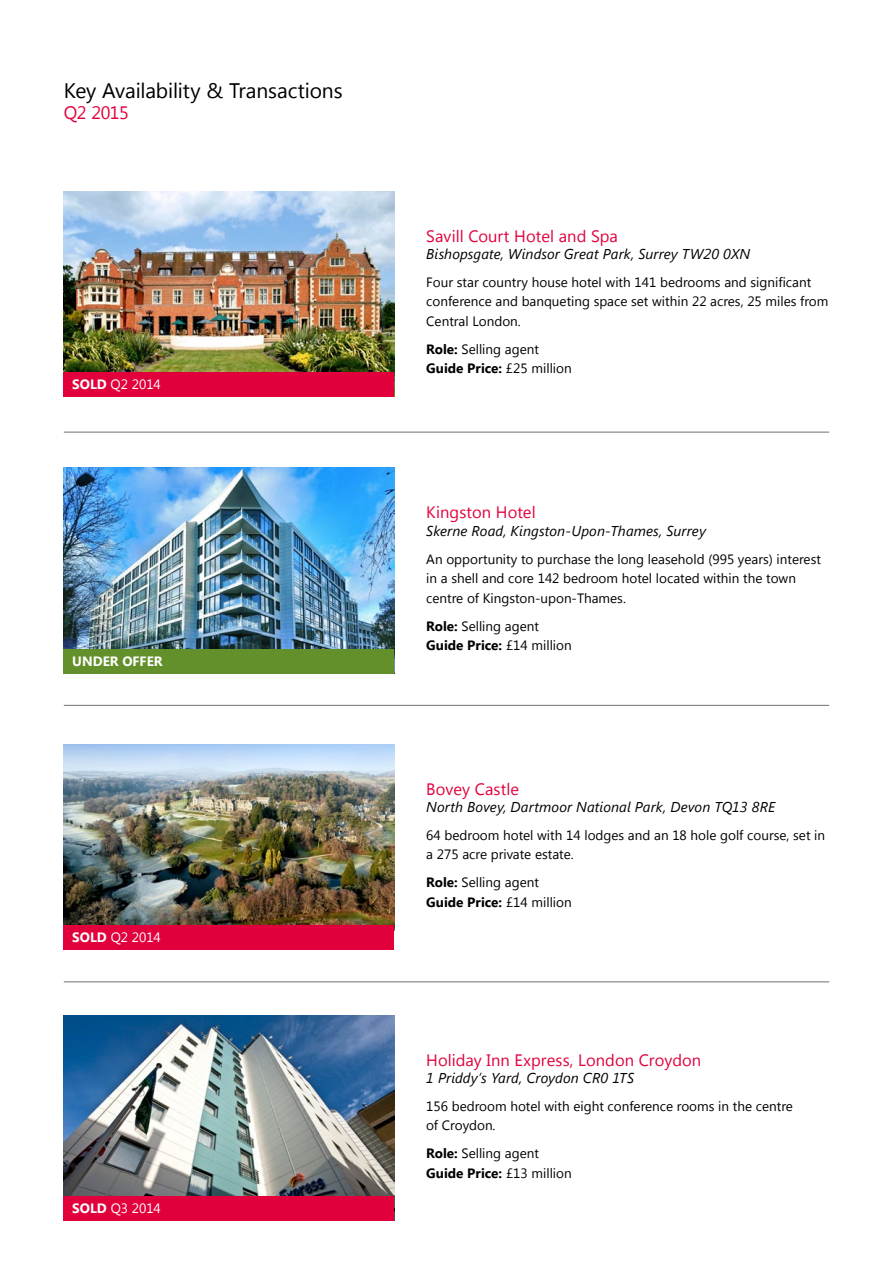
<style>
.page{position:relative;width:893px;height:1263px;background:#fff}
.page>*{position:absolute;margin:0;border:0;box-sizing:border-box;transform-origin:0 0}
.t1{font:21px "Segoe UI";letter-spacing:-.005em;color:#000}
.t2{font:18px "Segoe UI";letter-spacing:-.025em;color:#e2003c}
.t3{font:16.5px "Segoe UI";letter-spacing:.005em;color:#e2003c}
.t4{font:italic 14.25px "Segoe UI";letter-spacing:.01em;color:#000}
.t5{font:13.5px/19.5px "Segoe UI";color:#000}
.t6{font:13.5px "Segoe UI";color:#fff}
.t7{font:700 13.5px "Segoe UI";color:#fff}
.s1{font-weight:700}
</style>
<div class="page">
<img style="left:64px;top:744px;width:330px;height:181px">
<div style="left:64px;top:925px;width:330px;height:24px;background:#e2003c"></div>
<img style="left:64px;top:191px;width:330px;height:181px">
<img style="left:64px;top:1015px;width:330px;height:181px">
<div style="left:64px;top:1196px;width:330px;height:24px;background:#e2003c"></div>
<div style="left:64px;top:372px;width:330px;height:24px;background:#e2003c"></div>
<img style="left:64px;top:468px;width:330px;height:181px">
<div style="left:64px;top:649px;width:330px;height:24px;background:#63902b"></div>
<hr style="left:64px;top:432px;width:765px;height:1px;background:#707172">
<hr style="left:64px;top:705px;width:765px;height:1px;background:#707172">
<hr style="left:64px;top:981px;width:765px;height:1px;background:#707172">
<h1 class="t1" style="left:64px;top:76px;width:280px">Key Availability &amp; Transactions</h1>
<h2 class="t2" style="left:64px;top:100px;width:67px">Q2 2015</h2>
<p class="t6" style="left:72px;top:375px;width:90px"><span class="s1">SOLD</span> Q2 2014</p>
<p class="t7" style="left:72px;top:651px;width:92px">UNDER OFFER</p>
<p class="t6" style="left:72px;top:928px;width:90px"><span class="s1">SOLD</span> Q2 2014</p>
<p class="t6" style="left:72px;top:1199px;width:90px"><span class="s1">SOLD</span> Q3 2014</p>
<p class="t3" style="left:426px;top:224px;width:193px">Savill Court Hotel and Spa</p>
<p class="t4" style="left:426px;top:244px;width:325px">Bishopsgate, Windsor Great Park, Surrey TW20 0XN</p>
<p class="t5" style="left:426px;top:272px;width:404px">Four star country house hotel with 141 bedrooms and significant conference and banqueting space set within 22 acres, 25 miles from<br>Central London.</p>
<p class="t5" style="left:426px;top:339px;width:147px"><span class="s1">Role:</span> Selling agent<br><span class="s1">Guide Price:</span> £25 million</p>
<p class="t3" style="left:426px;top:501px;width:111px">Kingston Hotel</p>
<p class="t4" style="left:426px;top:520px;width:281px">Skerne Road, Kingston-Upon-Thames, Surrey</p>
<p class="t5" style="left:426px;top:548px;width:396px">An opportunity to purchase the long leasehold (995 years) interest in a shell and core 142 bedroom hotel located within the town centre of Kingston-upon-Thames.</p>
<p class="t5" style="left:426px;top:615px;width:147px"><span class="s1">Role:</span> Selling agent<br><span class="s1">Guide Price:</span> £14 million</p>
<p class="t3" style="left:426px;top:777px;width:94px">Bovey Castle</p>
<p class="t4" style="left:426px;top:797px;width:350px">North Bovey, Dartmoor National Park, Devon TQ13 8RE</p>
<p class="t5" style="left:426px;top:825px;width:400px">64 bedroom hotel with 14 lodges and an 18 hole golf course, set in a 275 acre private estate.</p>
<p class="t5" style="left:426px;top:872px;width:147px"><span class="s1">Role:</span> Selling agent<br><span class="s1">Guide Price:</span> £14 million</p>
<p class="t3" style="left:426px;top:1048px;width:276px">Holiday Inn Express, London Croydon</p>
<p class="t4" style="left:426px;top:1068px;width:209px">1 Priddy’s Yard, Croydon CR0 1TS</p>
<p class="t5" style="left:426px;top:1096px;width:368px">156 bedroom hotel with eight conference rooms in the centre of Croydon.</p>
<p class="t5" style="left:426px;top:1143px;width:147px"><span class="s1">Role:</span> Selling agent<br><span class="s1">Guide Price:</span> £13 million</p>
</div>
